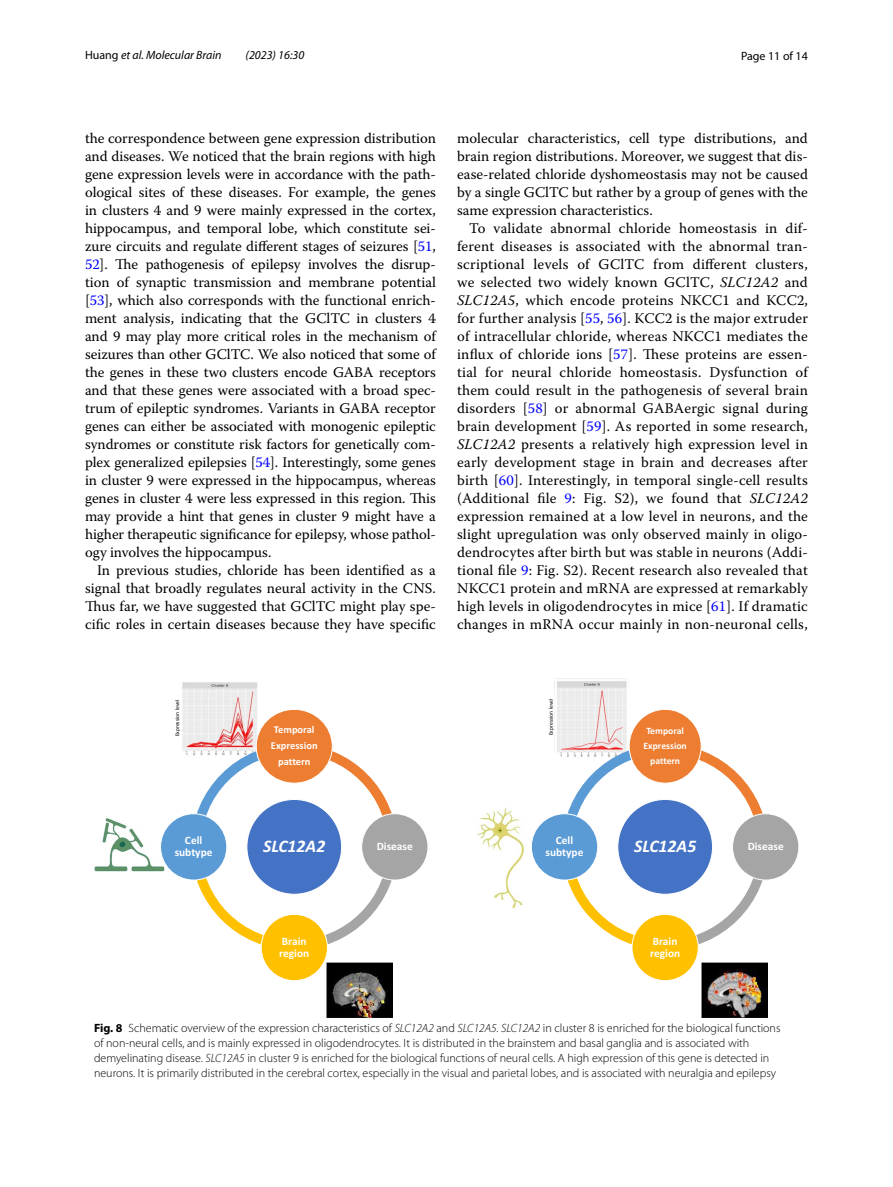
<style>
.page{position:relative;width:893px;height:1187px;background:#fff}
.page>*{position:absolute;margin:0;border:0;box-sizing:border-box;transform-origin:0 0}
.t1{font:italic 700 17.7px "Calibri";color:#fff}
.t2{font:14.7px/18px "Warnock Pro";color:#000;text-align:justify}
.t3{font:300 12px/15px "Myriad Pro";color:#000}
.t4{font:italic 12px "Myriad Pro";color:#000}
.t5{font:12px "Myriad Pro";color:#000}
.t6{font:11.4px/12.5px "Calibri Bold 2";color:#fff}
.t7{font:10.5px/16px "Calibri Bold 2";color:#fff;text-align:center}
.t8{font:9.75px/14.9px "Calibri Bold 2";letter-spacing:-.005em;color:#fff;text-align:center}
.t9{font:5.7px "Calibri";letter-spacing:-.005em;color:#000}
.s1{font-style:normal}
.s2{color:#00f}
.s3{font-style:italic}
.s4{font-weight:700}
</style>
<div class="page">
<img style="left:478px;top:678px;width:289px;height:338px">
<img style="left:94px;top:682px;width:299px;height:334px">
<svg style="left:562px;top:743px;width:205px;height:206px"></svg>
<div style="left:618px;top:799px;width:94px;height:95px;background:#4472c4;border-radius:50%"></div>
<div style="left:629px;top:709px;width:72px;height:74px;background:#ed7d31;border-radius:50%"></div>
<div style="left:629px;top:709px;width:73px;height:74px;border:1px solid #fff;border-radius:50%"></div>
<div style="left:732px;top:813px;width:67px;height:67px;background:#a5a5a5;border-radius:50%"></div>
<div style="left:732px;top:813px;width:67px;height:67px;border:1px solid #fff;border-radius:50%"></div>
<div style="left:632px;top:914px;width:66px;height:66px;background:#ffc000;border-radius:50%"></div>
<div style="left:632px;top:913px;width:67px;height:67px;border:1px solid #fff;border-radius:50%"></div>
<div style="left:531px;top:813px;width:67px;height:67px;background:#5b9bd5;border-radius:50%"></div>
<div style="left:531px;top:813px;width:67px;height:67px;border:1px solid #fff;border-radius:50%"></div>
<svg style="left:191px;top:743px;width:202px;height:206px"></svg>
<div style="left:247px;top:799px;width:95px;height:95px;background:#4472c4;border-radius:50%"></div>
<div style="left:256px;top:709px;width:76px;height:74px;background:#ed7d31;border-radius:50%"></div>
<div style="left:256px;top:709px;width:77px;height:74px;border:1px solid #fff;border-radius:50%"></div>
<div style="left:362px;top:813px;width:66px;height:67px;background:#a5a5a5;border-radius:50%"></div>
<div style="left:361px;top:813px;width:67px;height:67px;border:1px solid #fff;border-radius:50%"></div>
<div style="left:261px;top:914px;width:66px;height:66px;background:#ffc000;border-radius:50%"></div>
<div style="left:261px;top:913px;width:67px;height:67px;border:1px solid #fff;border-radius:50%"></div>
<div style="left:161px;top:813px;width:66px;height:67px;background:#5b9bd5;border-radius:50%"></div>
<div style="left:160px;top:813px;width:67px;height:67px;border:1px solid #fff;border-radius:50%"></div>
<p class="t4" style="left:85px;top:48px;width:138px"><span class="s1">Huang</span> et al. Molecular Brain</p>
<p class="t4" style="left:246px;top:48px;width:60px">(2023) 16:30</p>
<p class="t5" style="left:741px;top:48px;width:68px">Page 11 of 14</p>
<p class="t2" style="left:85px;top:128px;width:352px">the correspondence between gene expression distribution and diseases. We noticed that the brain regions with high gene expression levels were in accordance with the path&shy;ological sites of these diseases. For example, the genes in clusters 4 and 9 were mainly expressed in the cortex, hippocampus, and temporal lobe, which constitute sei&shy;zure circuits and regulate different stages of seizures [<span class="s2">51</span>, <span class="s2">52</span>]. The pathogenesis of epilepsy involves the disrup&shy;tion of synaptic transmission and membrane potential [<span class="s2">53</span>], which also corresponds with the functional enrich&shy;ment analysis, indicating that the GClTC in clusters 4 and 9 may play more critical roles in the mechanism of seizures than other GClTC. We also noticed that some of the genes in these two clusters encode GABA receptors and that these genes were associated with a broad spec&shy;trum of epileptic syndromes. Variants in GABA receptor genes can either be associated with monogenic epileptic syndromes or constitute risk factors for genetically com&shy;plex generalized epilepsies [<span class="s2">54</span>]. Interestingly, some genes in cluster 9 were expressed in the hippocampus, whereas genes in cluster 4 were less expressed in this region. This may provide a hint that genes in cluster 9 might have a higher therapeutic significance for epilepsy, whose pathol&shy;ogy involves the hippocampus.</p>
<p class="t2" style="left:85px;top:560px;width:352px;text-indent:12px">In previous studies, chloride has been identified as a signal that broadly regulates neural activity in the CNS.<br>Thus far, we have suggested that GClTC might play spe&shy;cific roles in certain diseases because they have specific</p>
<p class="t2" style="left:457px;top:128px;width:352px">molecular characteristics, cell type distributions, and brain region distributions. Moreover, we suggest that dis&shy;ease-related chloride dyshomeostasis may not be caused by a single GClTC but rather by a group of genes with the same expression characteristics.</p>
<p class="t2" style="left:457px;top:218px;width:352px;text-indent:12px">To validate abnormal chloride homeostasis in dif&shy;ferent diseases is associated with the abnormal tran&shy;scriptional levels of GClTC from different clusters, we selected two widely known GClTC, <span class="s3">SLC12A2</span> and <span class="s3">SLC12A5</span>, which encode proteins NKCC1 and KCC2, for further analysis [<span class="s2">55</span>, <span class="s2">56</span>]. KCC2 is the major extruder of intracellular chloride, whereas NKCC1 mediates the influx of chloride ions [<span class="s2">57</span>]. These proteins are essen&shy;tial for neural chloride homeostasis. Dysfunction of them could result in the pathogenesis of several brain disorders [<span class="s2">58</span>] or abnormal GABAergic signal during brain development [<span class="s2">59</span>]. As reported in some research, <span class="s3">SLC12A2</span> presents a relatively high expression level in early development stage in brain and decreases after birth [<span class="s2">60</span>]. Interestingly, in temporal single-cell results (Additional file <span class="s2">9</span>: Fig. S2), we found that <span class="s3">SLC12A2 </span>expression remained at a low level in neurons, and the slight upregulation was only observed mainly in oligo&shy;dendrocytes after birth but was stable in neurons (Addi&shy;tional file <span class="s2">9</span>: Fig. S2). Recent research also revealed that NKCC1 protein and mRNA are expressed at remarkably high levels in oligodendrocytes in mice [<span class="s2">61</span>]. If dramatic changes in mRNA occur mainly in non-neuronal cells,</p>
<p class="t9" style="left:173px;top:736px;width:38px;rotate:-90deg">Expression level</p>
<p class="t7" style="left:271px;top:721px;width:48px">Temporal<br>Expression pattern</p>
<p class="t9" style="left:547px;top:735px;width:38px;rotate:-90deg">Expression level</p>
<p class="t8" style="left:643px;top:723px;width:45px">Temporal<br>Expression pattern</p>
<p class="t6" style="left:175px;top:833px;width:39px;text-align:center">Cell subtype</p>
<p class="t1" style="left:263px;top:833px;width:64px">SLC12A2</p>
<p class="t6" style="left:377px;top:839px;width:38px">Disease</p>
<p class="t6" style="left:546px;top:833px;width:39px;text-align:center">Cell subtype</p>
<p class="t1" style="left:634px;top:833px;width:64px">SLC12A5</p>
<p class="t6" style="left:748px;top:839px;width:38px">Disease</p>
<p class="t6" style="left:279px;top:934px;width:32px">Brain region</p>
<p class="t6" style="left:650px;top:934px;width:32px">Brain region</p>
<p class="t3" style="left:94px;top:1020px;width:688px"><span class="s4">Fig. 8</span> Schematic overview of the expression characteristics of <span class="s3">SLC12A2</span> and <span class="s3">SLC12A5. SLC12A2</span> in cluster 8 is enriched for the biological functions of non-neural cells, and is mainly expressed in oligodendrocytes. It is distributed in the brainstem and basal ganglia and is associated with demyelinating disease. <span class="s3">SLC12A5</span> in cluster 9 is enriched for the biological functions of neural cells. A high expression of this gene is detected in neurons. It is primarily distributed in the cerebral cortex, especially in the visual and parietal lobes, and is associated with neuralgia and epilepsy</p>
</div>
